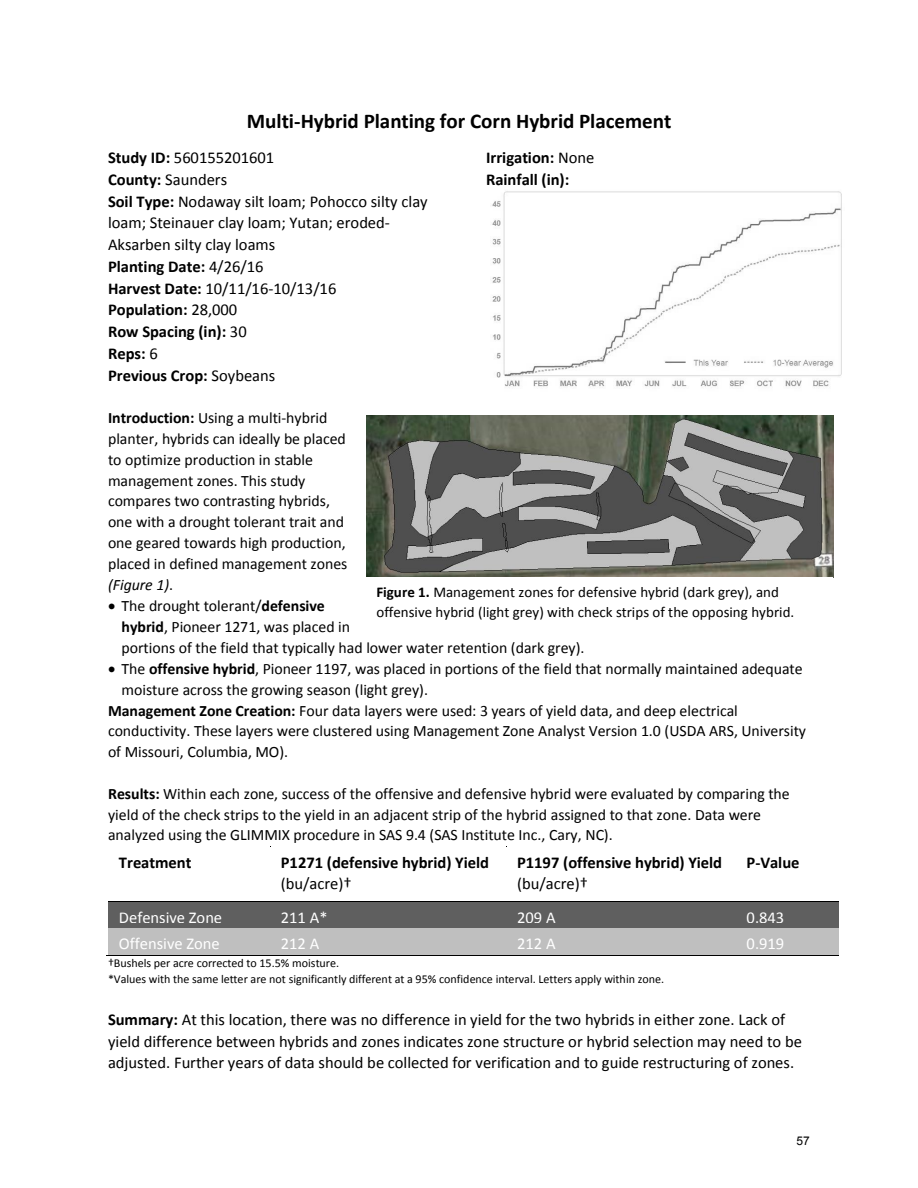
<style>
.page{position:relative;width:918px;height:1188px;background:#fff}
.page>*{position:absolute;margin:0;border:0;box-sizing:border-box;transform-origin:0 0}
.t1{font:700 21px "Calibri";color:#000}
.t2{font:16.5px/21.8px "Calibri";color:#000}
.t3{font:700 16.5px/21.6px "Calibri";color:#000}
.t4{font:16.5px "Calibri";color:#fff}
.t5{font:15.9px/20.7px "Calibri";color:#000}
.t6{font:15px/19.6px "Calibri";color:#000}
.t7{font:12px "Calibri";letter-spacing:-.005em;color:#000}
.t8{font:12px "Arial";color:#000}
.s1{font-weight:700}
.s2{font-weight:400}
.s3{font-style:italic}
</style>
<div class="page">
<hr style="left:108px;top:846px;width:162px;height:1px;background:#000">
<hr style="left:271px;top:846px;width:235px;height:1px;background:#000">
<hr style="left:507px;top:846px;width:229px;height:1px;background:#000">
<hr style="left:737px;top:846px;width:102px;height:1px;background:#000">
<div style="left:108px;top:902px;width:162px;height:26px;background:#5f5f5f"></div>
<div style="left:270px;top:902px;width:236px;height:26px;background:#5f5f5f"></div>
<div style="left:506px;top:902px;width:230px;height:26px;background:#5f5f5f"></div>
<div style="left:736px;top:902px;width:103px;height:26px;background:#5f5f5f"></div>
<hr style="left:108px;top:901px;width:162px;height:1px;background:#000">
<hr style="left:271px;top:901px;width:235px;height:1px;background:#000">
<hr style="left:507px;top:901px;width:229px;height:1px;background:#000">
<hr style="left:737px;top:901px;width:102px;height:1px;background:#000">
<div style="left:108px;top:928px;width:162px;height:27px;background:#bfbfbf"></div>
<div style="left:270px;top:928px;width:236px;height:27px;background:#bfbfbf"></div>
<div style="left:506px;top:928px;width:230px;height:27px;background:#bfbfbf"></div>
<div style="left:736px;top:928px;width:103px;height:27px;background:#bfbfbf"></div>
<hr style="left:107px;top:955px;width:163px;height:1px;background:#000">
<hr style="left:270px;top:955px;width:236px;height:1px;background:#000">
<hr style="left:506px;top:955px;width:230px;height:1px;background:#000">
<hr style="left:736px;top:955px;width:103px;height:1px;background:#000">
<img style="left:366px;top:416px;width:467px;height:161px">
<img style="left:492px;top:191px;width:350px;height:196px">
<p class="t1" style="left:247px;top:112px;width:426px">Multi-Hybrid Planting for Corn Hybrid Placement</p>
<p class="t2" style="left:108px;top:148px;width:168px"><span class="s1">Study ID:</span> 560155201601</p>
<p class="t2" style="left:108px;top:170px;width:121px"><span class="s1">County:</span> Saunders</p>
<p class="t2" style="left:108px;top:192px;width:321px"><span class="s1">Soil Type:</span> Nodaway silt loam; Pohocco silty clay loam; Steinauer clay loam; Yutan; eroded-<br>Aksarben silty clay loams</p>
<p class="t3" style="left:108px;top:257px;width:157px">Planting Date: <span class="s2">4/26/16</span></p>
<p class="t2" style="left:108px;top:279px;width:230px"><span class="s1">Harvest Date:</span> 10/11/16-10/13/16</p>
<p class="t3" style="left:108px;top:300px;width:131px">Population: <span class="s2">28,000</span></p>
<p class="t3" style="left:108px;top:322px;width:140px">Row Spacing (in): <span class="s2">30</span></p>
<p class="t3" style="left:108px;top:344px;width:51px">Reps: <span class="s2">6</span></p>
<p class="t3" style="left:108px;top:366px;width:169px">Previous Crop: <span class="s2">Soybeans</span></p>
<p class="t3" style="left:486px;top:148px;width:110px">Irrigation: <span class="s2">None</span></p>
<p class="t3" style="left:486px;top:170px;width:85px">Rainfall (in):</p>
<p class="t5" style="left:108px;top:409px;width:241px"><span class="s1">Introduction:</span> Using a multi-hybrid planter, hybrids can ideally be placed to optimize production in stable management zones. This study compares two contrasting hybrids, one with a drought tolerant trait and one geared towards high production, placed in defined management zones <span class="s3">(Figure 1)</span>.</p>
<p class="t5" style="left:122px;top:597px;width:230px;text-indent:-14px">• The drought tolerant/<span class="s1">defensive hybrid</span>, Pioneer 1271, was placed in</p>
<p class="t5" style="left:122px;top:638px;width:465px">portions of the field that typically had lower water retention (dark grey).</p>
<p class="t5" style="left:122px;top:660px;width:683px;text-indent:-14px">• The <span class="s1">offensive hybrid</span>, Pioneer 1197, was placed in portions of the field that normally maintained adequate moisture across the growing season (light grey).</p>
<p class="t5" style="left:108px;top:701px;width:700px"><span class="s1">Management Zone Creation:</span> Four data layers were used: 3 years of yield data, and deep electrical conductivity. These layers were clustered using Management Zone Analyst Version 1.0 (USDA ARS, University of Missouri, Columbia, MO).</p>
<p class="t5" style="left:108px;top:784px;width:683px"><span class="s1">Results:</span> Within each zone, success of the offensive and defensive hybrid were evaluated by comparing the yield of the check strips to the yield in an adjacent strip of the hybrid assigned to that zone. Data were analyzed using the GLIMMIX procedure in SAS 9.4 (SAS Institute Inc., Cary, NC).</p>
<p class="t3" style="left:119px;top:853px;width:74px">Treatment</p>
<p class="t3" style="left:281px;top:853px;width:210px">P1271 (defensive hybrid) Yield <span class="s2">(bu/acre)†</span></p>
<p class="t3" style="left:517px;top:853px;width:207px">P1197 (offensive hybrid) Yield <span class="s2">(bu/acre)†</span></p>
<p class="t3" style="left:747px;top:853px;width:54px">P-Value</p>
<p class="t4" style="left:119px;top:911px;width:105px">Defensive Zone</p>
<p class="t4" style="left:281px;top:911px;width:48px">211 A*</p>
<p class="t4" style="left:517px;top:911px;width:40px">209 A</p>
<p class="t4" style="left:747px;top:911px;width:39px">0.843</p>
<p class="t4" style="left:119px;top:937px;width:102px">Offensive Zone</p>
<p class="t4" style="left:281px;top:937px;width:40px">212 A</p>
<p class="t4" style="left:517px;top:937px;width:40px">212 A</p>
<p class="t4" style="left:747px;top:937px;width:39px">0.919</p>
<p class="t7" style="left:108px;top:958px;width:233px">†Bushels per acre corrected to 15.5% moisture.</p>
<p class="t7" style="left:108px;top:974px;width:558px">*Values with the same letter are not significantly different at a 95% confidence interval. Letters apply within zone.</p>
<p class="t2" style="left:108px;top:1010px;width:695px"><span class="s1">Summary:</span> At this location, there was no difference in yield for the two hybrids in either zone. Lack of yield difference between hybrids and zones indicates zone structure or hybrid selection may need to be adjusted. Further years of data should be collected for verification and to guide restructuring of zones.</p>
<p class="t6" style="left:376px;top:584px;width:419px"><span class="s1">Figure 1.</span> Management zones for defensive hybrid (dark grey), and offensive hybrid (light grey) with check strips of the opposing hybrid.</p>
<p class="t8" style="left:797px;top:1133px;width:15px">57</p>
</div>
